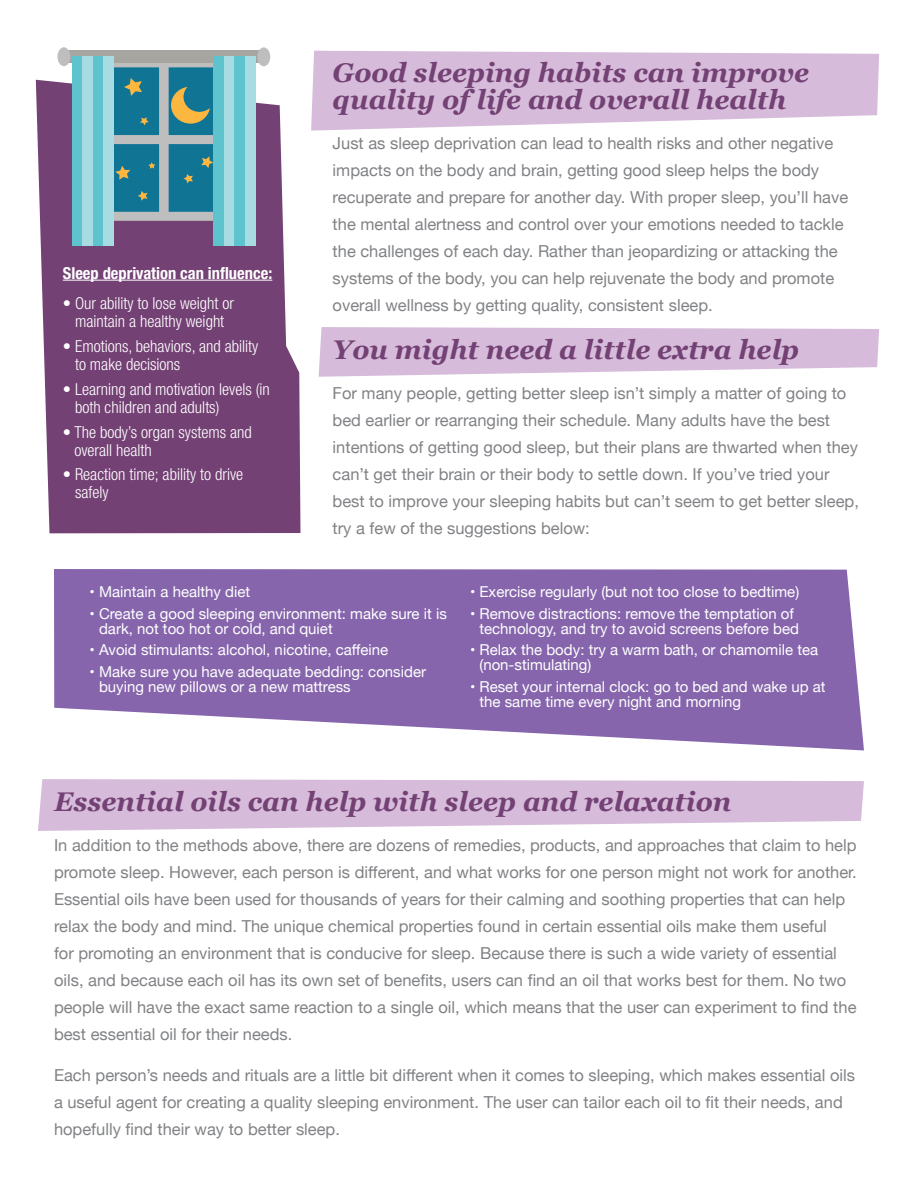
<style>
.page{position:relative;width:918px;height:1188px;background:#fff}
.page>*{position:absolute;margin:0;border:0;box-sizing:border-box;transform-origin:0 0}
.t1{font:italic 700 27px/27px "Georgia";color:#744175}
.t2{font:16.5px/27px "Helvetica Neue";color:#808285}
.t3{font:300 condensed 16.5px/18px "Helvetica Neue";color:#fff}
.t4{font:700 condensed 16.5px "Helvetica Neue";color:#fff}
.t5{font:15px/15px "Helvetica Neue";color:#fff}
</style>
<div class="page">
<svg style="left:311px;top:51px;width:568px;height:80px;background:#dac4de"></svg>
<svg style="left:319px;top:327px;width:560px;height:50px;background:#dbc4de"></svg>
<svg style="left:38px;top:779px;width:826px;height:52px;background:#dbc4de"></svg>
<svg style="left:54px;top:569px;width:810px;height:181px;background:#9477b6"></svg>
<svg style="left:36px;top:80px;width:264px;height:453px;background:#7e4f7f"></svg>
<hr style="left:63px;top:280px;width:209px;height:1px;background:#fff">
<svg style="left:114px;top:63px;width:99px;height:158px;background:#488999"></svg>
<div style="left:64px;top:51px;width:200px;height:12px;background:#a7a5a0"></div>
<div style="left:257px;top:47px;width:13px;height:19px;background:#bfbebe;border-radius:50%"></div>
<div style="left:57px;top:47px;width:13px;height:19px;background:#bfbebe;border-radius:50%"></div>
<div style="left:72px;top:56px;width:10px;height:190px;background:#5ec3cc"></div>
<div style="left:82px;top:56px;width:11px;height:190px;background:#a6dce2"></div>
<div style="left:93px;top:56px;width:10px;height:190px;background:#5ec3cc"></div>
<div style="left:103px;top:56px;width:11px;height:190px;background:#a6dce2"></div>
<div style="left:213px;top:56px;width:11px;height:190px;background:#5ec3cc"></div>
<div style="left:224px;top:56px;width:10px;height:190px;background:#a6dce2"></div>
<div style="left:234px;top:56px;width:11px;height:190px;background:#5ec3cc"></div>
<div style="left:245px;top:56px;width:10px;height:190px;background:#a6dce2"></div>
<p class="t4" style="left:63px;top:263px;width:211px">Sleep deprivation can influence:</p>
<p class="t3" style="left:63px;top:294px;width:173px;text-align:center">• Our ability to lose weight or maintain a healthy weight</p>
<p class="t3" style="left:75px;top:337px;width:185px;text-indent:-12px">• Emotions, behaviors, and ability to make decisions</p>
<p class="t3" style="left:75px;top:380px;width:196px;text-indent:-12px">• Learning and motivation levels (in both children and adults)</p>
<p class="t3" style="left:74px;top:423px;width:179px;text-indent:-12px">• The body’s organ systems and overall health</p>
<p class="t3" style="left:75px;top:465px;width:170px;text-indent:-12px">• Reaction time; ability to drive safely</p>
<h1 class="t1" style="left:333px;top:58px;width:478px">Good sleeping habits can improve quality of life and overall health</h1>
<p class="t2" style="left:333px;top:131px;width:517px">Just as sleep deprivation can lead to health risks and other negative impacts on the body and brain, getting good sleep helps the body recuperate and prepare for another day. With proper sleep, you’ll have the mental alertness and control over your emotions needed to tackle the challenges of each day. Rather than jeopardizing or attacking the systems of the body, you can help rejuvenate the body and promote overall wellness by getting quality, consistent sleep.</p>
<h1 class="t1" style="left:333px;top:335px;width:468px">You might need a little extra help</h1>
<p class="t2" style="left:333px;top:381px;width:528px">For many people, getting better sleep isn’t simply a matter of going to bed earlier or rearranging their schedule. Many adults have the best intentions of getting good sleep, but their plans are thwarted when they can’t get their brain or their body to settle down. If you’ve tried your best to improve your sleeping habits but can’t seem to get better sleep, try a few of the suggestions below:</p>
<p class="t5" style="left:90px;top:585px;width:162px">• Maintain a healthy diet</p>
<p class="t5" style="left:99px;top:607px;width:349px;text-indent:-9px">• Create a good sleeping environment: make sure it is dark, not too hot or cold, and quiet</p>
<p class="t5" style="left:90px;top:643px;width:300px">• Avoid stimulants: alcohol, nicotine, caffeine</p>
<p class="t5" style="left:99px;top:665px;width:329px;text-indent:-9px">• Make sure you have adequate bedding: consider buying new pillows or a new mattress</p>
<p class="t5" style="left:470px;top:585px;width:331px">• Exercise regularly (but not too close to bedtime)</p>
<p class="t5" style="left:479px;top:607px;width:321px;text-indent:-9px">• Remove distractions: remove the temptation of technology, and try to avoid screens before bed</p>
<p class="t5" style="left:479px;top:643px;width:340px;text-indent:-9px">• Relax the body: try a warm bath, or chamomile tea (non-stimulating)</p>
<p class="t5" style="left:479px;top:680px;width:348px;text-indent:-9px">• Reset your internal clock: go to bed and wake up at the same time every night and morning</p>
<h1 class="t1" style="left:54px;top:787px;width:679px">Essential oils can help with sleep and relaxation</h1>
<p class="t2" style="left:54px;top:833px;width:804px">In addition to the methods above, there are dozens of remedies, products, and approaches that claim to help promote sleep. However, each person is different, and what works for one person might not work for another.<br>Essential oils have been used for thousands of years for their calming and soothing properties that can help relax the body and mind. The unique chemical properties found in certain essential oils make them useful<br>for promoting an environment that is conducive for sleep. Because there is such a wide variety of essential oils, and because each oil has its own set of benefits, users can find an oil that works best for them. No two people will have the exact same reaction to a single oil, which means that the user can experiment to find the best essential oil for their needs.</p>
<p class="t2" style="left:54px;top:1062px;width:803px">Each person’s needs and rituals are a little bit different when it comes to sleeping, which makes essential oils a useful agent for creating a quality sleeping environment. The user can tailor each oil to fit their needs, and hopefully find their way to better sleep.</p>
</div>
